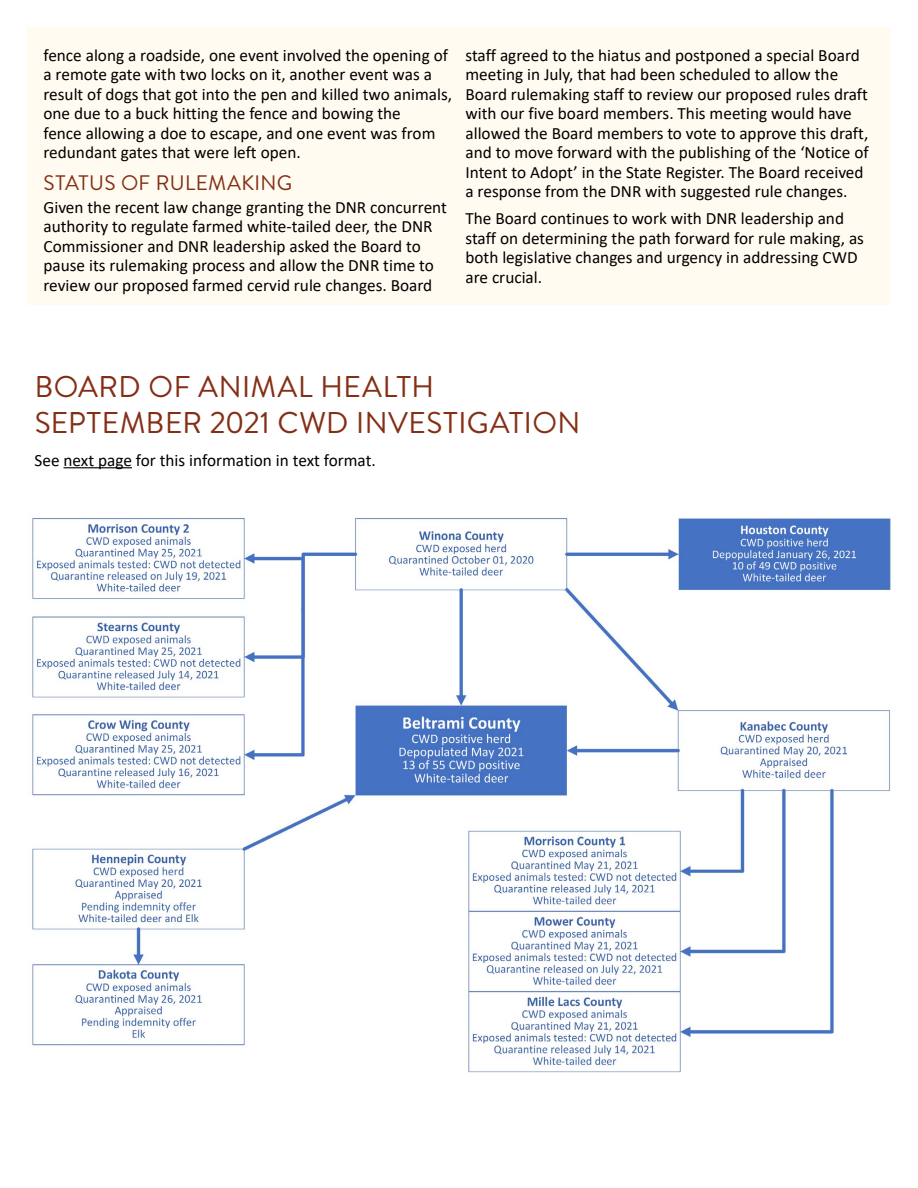
<style>
.page{position:relative;width:918px;height:1188px;background:#fff}
.page>*{position:absolute;margin:0;border:0;box-sizing:border-box;transform-origin:0 0}
.t1{font:30px/36px "Brandon Text";letter-spacing:.015em;color:#842f15}
.t2{font:21px "Brandon Text";letter-spacing:.015em;color:#842f15}
.t3{font:17.25px/19.5px "Calibri";color:#000}
</style>
<div class="page">
<div style="left:27px;top:27px;width:864px;height:278px;background:#fffbf0"></div>
<img style="left:32px;top:518px;width:859px;height:554px">
<hr style="left:63px;top:467px;width:69px;height:1px;background:#000">
<p class="t3" style="left:44px;top:45px;width:410px">fence along a roadside, one event involved the opening of a remote gate with two locks on it, another event was a result of dogs that got into the pen and killed two animals, one due to a buck hitting the fence and bowing the<br>fence allowing a doe to escape, and one event was from redundant gates that were left open.</p>
<h2 class="t2" style="left:44px;top:168px;width:250px">STATUS OF RULEMAKING</h2>
<p class="t3" style="left:44px;top:197px;width:405px">Given the recent law change granting the DNR concurrent authority to regulate farmed white-tailed deer, the DNR Commissioner and DNR leadership asked the Board to pause its rulemaking process and allow the DNR time to review our proposed farmed cervid rule changes. Board</p>
<p class="t3" style="left:465px;top:45px;width:405px">staff agreed to the hiatus and postponed a special Board meeting in July, that had been scheduled to allow the Board rulemaking staff to review our proposed rules draft with our five board members. This meeting would have allowed the Board members to vote to approve this draft, and to move forward with the publishing of the ‘Notice of Intent to Adopt’ in the State Register. The Board received a response from the DNR with suggested rule changes.</p>
<p class="t3" style="left:465px;top:208px;width:400px">The Board continues to work with DNR leadership and staff on determining the path forward for rule making, as both legislative changes and urgency in addressing CWD are crucial.</p>
<h2 class="t1" style="left:35px;top:367px;width:547px">BOARD OF ANIMAL HEALTH<br>SEPTEMBER 2021 CWD INVESTIGATION</h2>
<p class="t3" style="left:34px;top:450px;width:343px">See next page for this information in text format.</p>
</div>
